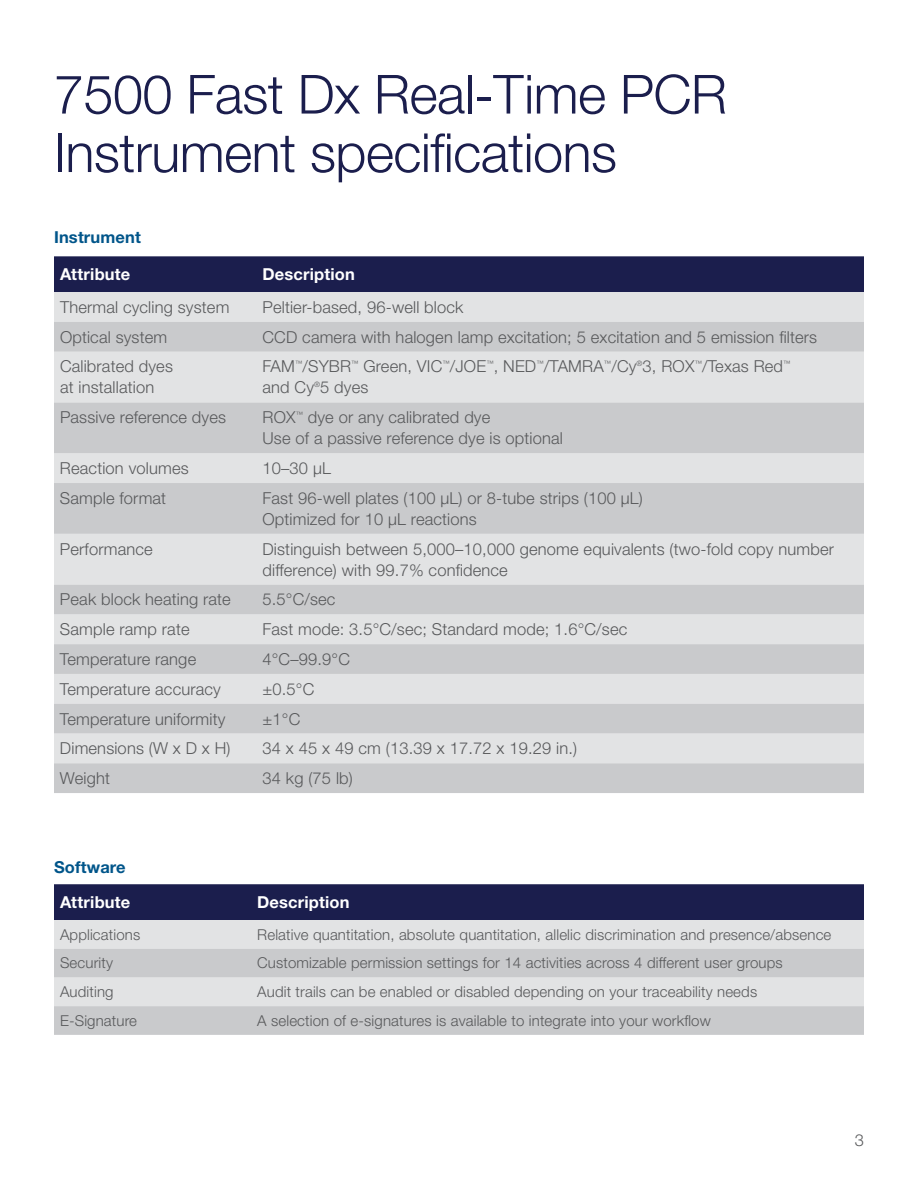
<style>
.page{position:relative;width:918px;height:1188px;background:#fff}
.page>*{position:absolute;margin:0;border:0;box-sizing:border-box;transform-origin:0 0}
.t1{font:300 54px/58.5px "Helvetica Neue LT Std";letter-spacing:-.01em;color:#1b1e4d}
.t2{font:300 16.5px/21px "Helvetica Neue LT Std";letter-spacing:.01em;color:#58595b}
.t3{font:700 16.5px "Helvetica Neue LT Std";letter-spacing:.01em;color:#fff}
.t4{font:700 16.5px "Helvetica Neue LT Std";letter-spacing:.01em;color:#00558a}
.t5{font:300 15px "Helvetica Neue LT Std";letter-spacing:.01em;color:#58595b}
.t6{font:300 7.35px "Helvetica Neue LT Std";color:#58595b}
</style>
<div class="page">
<div style="left:54px;top:256px;width:810px;height:36px;background:#1b1e4d"></div>
<div style="left:54px;top:292px;width:810px;height:30px;background:#e2e3e4"></div>
<svg style="left:54px;top:322px;width:810px;height:471px;background:#d4d5d7"></svg>
<div style="left:54px;top:884px;width:810px;height:36px;background:#1b1e4d"></div>
<div style="left:54px;top:920px;width:810px;height:29px;background:#e2e3e4"></div>
<svg style="left:54px;top:949px;width:810px;height:86px;background:#d1d2d4"></svg>
<h1 class="t1" style="left:54px;top:64px;width:675px">7500 Fast Dx Real-Time PCR<br>Instrument specifications</h1>
<p class="t4" style="left:54px;top:227px;width:89px">Instrument</p>
<p class="t3" style="left:60px;top:264px;width:72px">Attribute</p>
<p class="t3" style="left:263px;top:264px;width:94px">Description</p>
<p class="t2" style="left:60px;top:296px;width:171px">Thermal cycling system</p>
<p class="t2" style="left:263px;top:296px;width:202px">Peltier-based, 96-well block</p>
<p class="t2" style="left:60px;top:326px;width:109px">Optical system</p>
<p class="t2" style="left:263px;top:326px;width:556px">CCD camera with halogen lamp excitation; 5 excitation and 5 emission filters</p>
<p class="t2" style="left:60px;top:356px;width:114px">Calibrated dyes at installation</p>
<p class="t2" style="left:263px;top:356px;width:34px">FAM</p>
<p class="t6" style="left:295px;top:359px;width:9px">™</p>
<p class="t2" style="left:303px;top:356px;width:50px">/SYBR</p>
<p class="t6" style="left:351px;top:359px;width:9px">™</p>
<p class="t2" style="left:363px;top:356px;width:80px">Green, VIC</p>
<p class="t6" style="left:442px;top:359px;width:9px">™</p>
<p class="t2" style="left:450px;top:356px;width:38px">/JOE</p>
<p class="t6" style="left:486px;top:359px;width:9px">™</p>
<p class="t2" style="left:494px;top:356px;width:44px">, NED</p>
<p class="t6" style="left:536px;top:359px;width:9px">™</p>
<p class="t2" style="left:544px;top:356px;width:61px">/TAMRA</p>
<p class="t6" style="left:604px;top:359px;width:9px">™</p>
<p class="t2" style="left:611px;top:356px;width:85px">/Cy 3, ROX</p>
<p class="t6" style="left:637px;top:359px;width:7px">®</p>
<p class="t6" style="left:695px;top:359px;width:9px">™</p>
<p class="t2" style="left:702px;top:356px;width:82px">/Texas Red</p>
<p class="t6" style="left:783px;top:359px;width:9px">™</p>
<p class="t2" style="left:262px;top:377px;width:107px">and Cy 5 dyes</p>
<p class="t6" style="left:314px;top:380px;width:7px">®</p>
<p class="t2" style="left:60px;top:407px;width:168px">Passive reference dyes</p>
<p class="t2" style="left:263px;top:407px;width:35px">ROX</p>
<p class="t6" style="left:296px;top:410px;width:9px">™</p>
<p class="t2" style="left:262px;top:407px;width:302px;text-indent:45px">dye or any calibrated dye<br>Use of a passive reference dye is optional</p>
<p class="t2" style="left:60px;top:457px;width:130px">Reaction volumes</p>
<p class="t2" style="left:262px;top:457px;width:70px">10–30 μL</p>
<p class="t2" style="left:60px;top:487px;width:108px">Sample format</p>
<p class="t2" style="left:262px;top:487px;width:382px">Fast 96-well plates (100 μL) or 8-tube strips (100 μL)<br>Optimized for 10 μL reactions</p>
<p class="t2" style="left:60px;top:538px;width:94px">Performance</p>
<p class="t2" style="left:262px;top:538px;width:573px">Distinguish between 5,000–10,000 genome equivalents (two-fold copy number difference) with 99.7% confidence</p>
<p class="t2" style="left:60px;top:589px;width:172px">Peak block heating rate</p>
<p class="t2" style="left:262px;top:589px;width:75px">5.5°C/sec</p>
<p class="t2" style="left:60px;top:618px;width:131px">Sample ramp rate</p>
<p class="t2" style="left:262px;top:618px;width:366px">Fast mode: 3.5°C/sec; Standard mode; 1.6°C/sec</p>
<p class="t2" style="left:60px;top:648px;width:138px">Temperature range</p>
<p class="t2" style="left:262px;top:648px;width:89px">4°C–99.9°C</p>
<p class="t2" style="left:60px;top:678px;width:162px">Temperature accuracy</p>
<p class="t2" style="left:262px;top:678px;width:53px">±0.5°C</p>
<p class="t2" style="left:60px;top:708px;width:167px">Temperature uniformity</p>
<p class="t2" style="left:262px;top:708px;width:39px">±1°C</p>
<p class="t2" style="left:60px;top:738px;width:172px">Dimensions (W x D x H)</p>
<p class="t2" style="left:262px;top:738px;width:316px">34 x 45 x 49 cm (13.39 x 17.72 x 19.29 in.)</p>
<p class="t2" style="left:60px;top:767px;width:52px">Weight</p>
<p class="t2" style="left:262px;top:767px;width:92px">34 kg (75 lb)</p>
<p class="t4" style="left:54px;top:857px;width:73px">Software</p>
<p class="t3" style="left:60px;top:892px;width:72px">Attribute</p>
<p class="t3" style="left:257px;top:892px;width:94px">Description</p>
<p class="t5" style="left:60px;top:925px;width:82px">Applications</p>
<p class="t5" style="left:257px;top:925px;width:576px">Relative quantitation, absolute quantitation, allelic discrimination and presence/absence</p>
<p class="t5" style="left:60px;top:954px;width:55px">Security</p>
<p class="t5" style="left:257px;top:954px;width:527px">Customizable permission settings for 14 activities across 4 different user groups</p>
<p class="t5" style="left:60px;top:983px;width:55px">Auditing</p>
<p class="t5" style="left:257px;top:983px;width:501px">Audit trails can be enabled or disabled depending on your traceability needs</p>
<p class="t5" style="left:60px;top:1011px;width:79px">E-Signature</p>
<p class="t5" style="left:257px;top:1011px;width:455px">A selection of e-signatures is available to integrate into your workflow</p>
<p class="t2" style="left:855px;top:1129px;width:11px">3</p>
</div>
